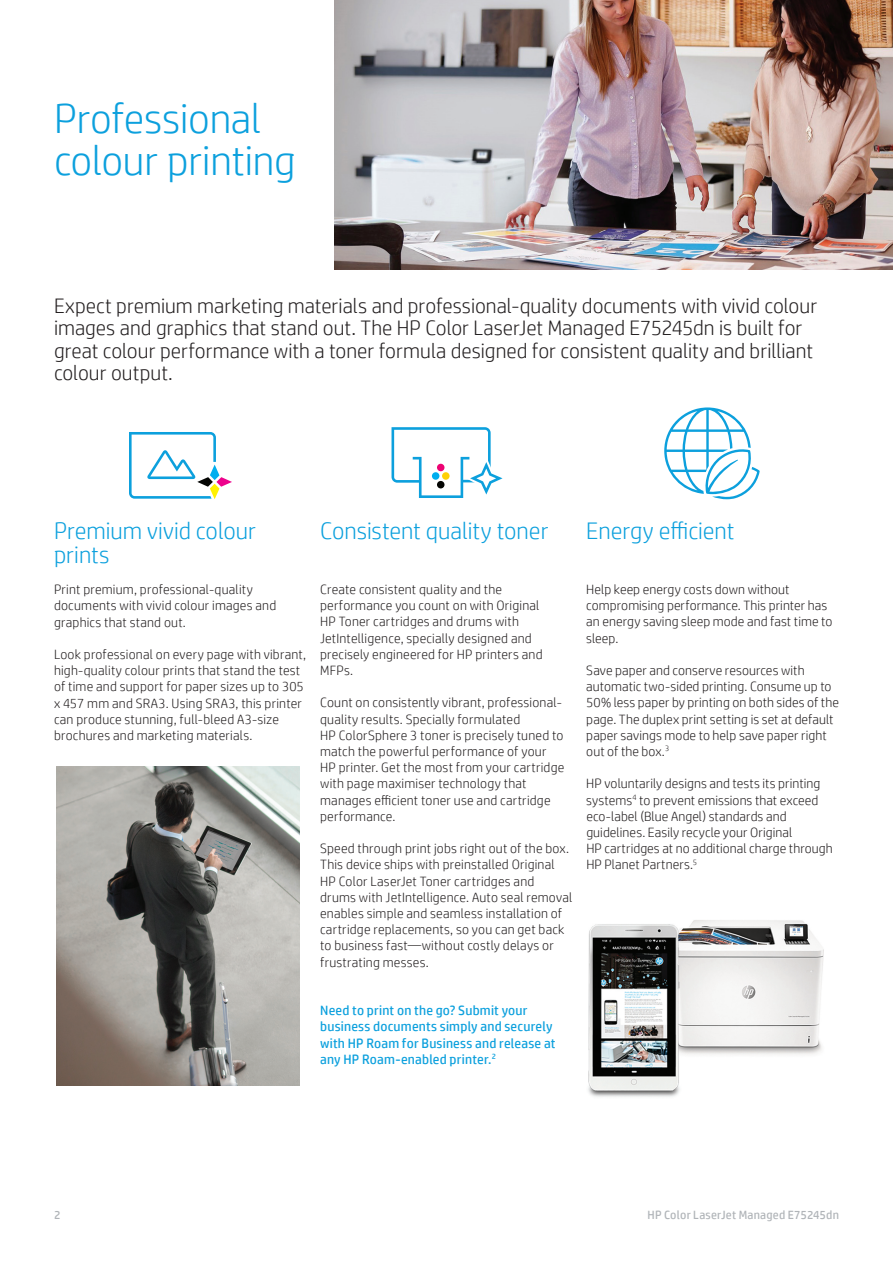
<style>
.page{position:relative;width:893px;height:1263px;background:#fff}
.page>*{position:absolute;margin:0;border:0;box-sizing:border-box;transform-origin:0 0}
.Document_type_12_14{font:300 42px/42px "HP Simplified";letter-spacing:-.005em;color:#0ca0dd}
.Subhead_14_16_blue{font:300 24px/24px "HP Simplified";color:#0ca0dd}
.Document_type_12_14-2{font:300 21px/22.5px "HP Simplified";color:#231f20}
.Body{font:300 13.5px/16.2px "HP Simplified";letter-spacing:.01em;color:#231f20}
.Subhead_14_16_blue-2{font:300 13.5px/16.2px "HP Simplified";letter-spacing:.015em;color:#231f20}
.Body-2{font:13.5px/16.2px "HP Simplified";letter-spacing:.015em;color:#0ca0dd}
.t1{font:12px "HP Simplified";letter-spacing:.02em;color:#b0b4b8}
</style>
<div class="page">
<img style="left:335px;top:0;width:558px;height:270px">
<svg style="left:664px;top:407px;width:96px;height:92px"></svg>
<svg style="left:129px;top:432px;width:103px;height:67px"></svg>
<svg style="left:391px;top:427px;width:111px;height:71px"></svg>
<img style="left:588px;top:920px;width:236px;height:177px">
<img style="left:57px;top:766px;width:242px;height:319px">
<p class="Document_type_12_14" style="left:54px;top:97px;width:243px">Professional colour printing</p>
<p class="Document_type_12_14-2" style="left:54px;top:294px;width:765px">Expect premium marketing materials and professional-quality documents with vivid colour images and graphics that stand out. The HP Color LaserJet Managed E75245dn is built for great colour performance with a toner formula designed for consistent quality and brilliant colour output.</p>
<p class="Subhead_14_16_blue" style="left:54px;top:518px;width:204px">Premium vivid colour prints</p>
<p class="Subhead_14_16_blue-2" style="left:54px;top:581px;width:224px">Print premium, professional-quality documents with vivid colour images and graphics that stand out.</p>
<p class="Subhead_14_16_blue-2" style="left:54px;top:646px;width:254px">Look professional on every page with vibrant, high-quality colour prints that stand the test of time and support for paper sizes up to 305 x 457 mm and SRA3. Using SRA3, this printer can produce stunning, full-bleed A3-size brochures and marketing materials.</p>
<p class="Subhead_14_16_blue" style="left:320px;top:518px;width:230px">Consistent quality toner</p>
<p class="Subhead_14_16_blue" style="left:586px;top:518px;width:150px">Energy efficient</p>
<p class="Body" style="left:320px;top:581px;width:224px">Create consistent quality and the performance you count on with Original<br>HP Toner cartridges and drums with<br>JetIntelligence, specially designed and precisely engineered for HP printers and<br>MFPs.</p>
<p class="Body" style="left:320px;top:694px;width:246px">Count on consistently vibrant, professional&shy;quality results. Specially formulated<br>HP ColorSphere 3 toner is precisely tuned to match the powerful performance of your HP printer. Get the most from your cartridge with page maximiser technology that manages efficient toner use and cartridge performance.</p>
<p class="Body" style="left:320px;top:840px;width:254px">Speed through print jobs right out of the box.<br>This device ships with preinstalled Original HP Color LaserJet Toner cartridges and drums with JetIntelligence. Auto seal removal enables simple and seamless installation of cartridge replacements, so you can get back to business fast—without costly delays or frustrating messes.</p>
<p class="Body-2" style="left:320px;top:1002px;width:237px">Need to print on the go? Submit your business documents simply and securely with HP Roam for Business and release at any HP Roam-enabled printer.<sup>2</sup></p>
<p class="Body" style="left:586px;top:581px;width:248px">Help keep energy costs down without compromising performance. This printer has an energy saving sleep mode and fast time to sleep.</p>
<p class="Body" style="left:586px;top:662px;width:254px">Save paper and conserve resources with automatic two-sided printing. Consume up to 50% less paper by printing on both sides of the page. The duplex print setting is set at default paper savings mode to help save paper right out of the box.<sup>3</sup></p>
<p class="Body" style="left:586px;top:775px;width:248px">HP voluntarily designs and tests its printing systems<sup>4</sup> to prevent emissions that exceed eco-label (Blue Angel) standards and guidelines. Easily recycle your Original<br>HP cartridges at no additional charge through HP Planet Partners.<sup>5</sup></p>
<p class="t1" style="left:54px;top:1208px;width:8px">2</p>
<p class="t1" style="left:647px;top:1208px;width:193px">HP Color LaserJet Managed E75245dn</p>
</div>
